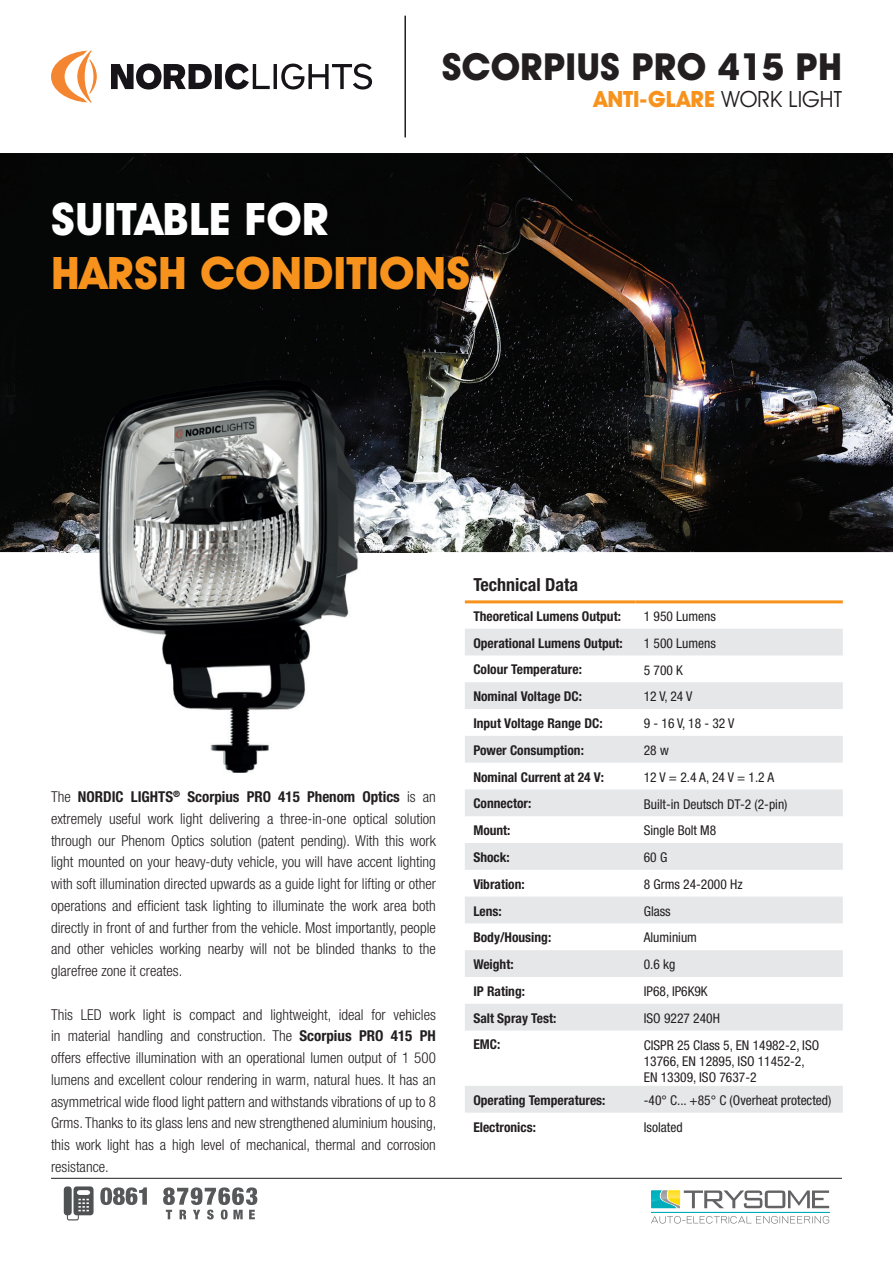
<style>
.page{position:relative;width:893px;height:1263px;background:#fff}
.page>*{position:absolute;margin:0;border:0;box-sizing:border-box;transform-origin:0 0}
.t1{font:700 45px "Avant Garde IT Cby BT";color:#f7931d}
.t2{font:700 45px "Avant Garde IT Cby BT";color:#fff}
.t3{font:700 37.5px "Avant Garde IT Cby BT";color:#231f20}
.t4{font:700 22.5px "Avant Garde IT Cby BT";color:#f7931d}
.t5{font:700 condensed 18px "Helvetica Neue";color:#231f20}
.t6{font:300 condensed 15px/21.8px "Helvetica Neue";color:#231f20;text-align:justify}
.t7{font:condensed 13.5px/16.2px "Helvetica Neue";color:#231f20}
.t8{font:700 condensed 13.5px "Helvetica Neue";color:#231f20}
.s1{font-weight:400;color:#231f20}
.s2{font-weight:700}
</style>
<div class="page">
<img style="left:0;top:153px;width:893px;height:399px">
<img style="left:60px;top:358px;width:367px;height:415px">
<svg style="left:111px;top:64px;width:261px;height:26px"></svg>
<svg style="left:51px;top:50px;width:46px;height:53px"></svg>
<hr style="left:404px;top:16px;width:2px;height:121px;background:#231f20">
<svg style="left:465px;top:629px;width:378px;height:483px"></svg>
<hr style="left:465px;top:600px;width:170px;height:3px;background:#f7931d">
<hr style="left:635px;top:600px;width:208px;height:3px;background:#f7931d">
<svg style="left:100px;top:1187px;width:157px;height:32px"></svg>
<hr style="left:51px;top:1178px;width:791px;height:1px;background:#231f20">
<hr style="left:651px;top:1212px;width:178px;height:1px;background:#00acb9">
<svg style="left:651px;top:1216px;width:178px;height:7px"></svg>
<svg style="left:651px;top:1190px;width:178px;height:18px"></svg>
<svg style="left:64px;top:1186px;width:30px;height:34px"></svg>
<h2 class="t3" style="left:442px;top:44px;width:402px">SCORPIUS PRO 415 PH</h2>
<h3 class="t4" style="left:594px;top:85px;width:250px">ANTI-GLARE <span class="s1">WORK LIGHT</span></h3>
<h1 class="t2" style="left:51px;top:192px;width:280px">SUITABLE FOR</h1>
<h1 class="t1" style="left:51px;top:246px;width:421px">HARSH CONDITIONS</h1>
<p class="t6" style="left:51px;top:786px;width:386px">The <span class="s2">NORDIC LIGHTS</span><sup>®</sup> <span class="s2">Scorpius PRO 415 Phenom Optics</span> is an extremely useful work light delivering a three-in-one optical solution through our Phenom Optics solution (patent pending). With this work light mounted on your heavy-duty vehicle, you will have accent lighting with soft illumination directed upwards as a guide light for lifting or other operations and efficient task lighting to illuminate the work area both directly in front of and further from the vehicle. Most importantly, people and other vehicles working nearby will not be blinded thanks to the glarefree zone it creates.</p>
<p class="t6" style="left:51px;top:1003px;width:387px">This LED work light is compact and lightweight, ideal for vehicles in material handling and construction. The <span class="s2">Scorpius PRO 415 PH </span>offers effective illumination with an operational lumen output of 1 500 lumens and excellent colour rendering in warm, natural hues. It has an asymmetrical wide flood light pattern and withstands vibrations of up to 8<br>Grms. Thanks to its glass lens and new strengthened aluminium housing, this work light has a high level of mechanical, thermal and corrosion resistance.</p>
<p class="t5" style="left:473px;top:574px;width:106px">Technical Data</p>
<p class="t8" style="left:473px;top:608px;width:149px">Theoretical Lumens Output:</p>
<p class="t7" style="left:644px;top:608px;width:74px">1 950 Lumens</p>
<p class="t8" style="left:473px;top:635px;width:151px">Operational Lumens Output:</p>
<p class="t7" style="left:644px;top:635px;width:74px">1 500 Lumens</p>
<p class="t8" style="left:473px;top:661px;width:110px">Colour Temperature:</p>
<p class="t7" style="left:644px;top:662px;width:41px">5 700 K</p>
<p class="t8" style="left:473px;top:688px;width:110px">Nominal Voltage DC:</p>
<p class="t7" style="left:644px;top:688px;width:50px">12 V, 24 V</p>
<p class="t8" style="left:473px;top:715px;width:131px">Input Voltage Range DC:</p>
<p class="t7" style="left:644px;top:715px;width:92px">9 - 16 V, 18 - 32 V</p>
<p class="t8" style="left:473px;top:742px;width:112px">Power Consumption:</p>
<p class="t7" style="left:644px;top:742px;width:26px">28 w</p>
<p class="t8" style="left:473px;top:769px;width:132px">Nominal Current at 24 V:</p>
<p class="t7" style="left:644px;top:769px;width:132px">12 V = 2.4 A, 24 V = 1.2 A</p>
<p class="t8" style="left:473px;top:795px;width:59px">Connector:</p>
<p class="t7" style="left:644px;top:795px;width:145px">Built-in Deutsch DT-2 (2-pin)</p>
<p class="t8" style="left:473px;top:822px;width:39px">Mount:</p>
<p class="t7" style="left:644px;top:822px;width:74px">Single Bolt M8</p>
<p class="t8" style="left:473px;top:849px;width:38px">Shock:</p>
<p class="t7" style="left:644px;top:849px;width:25px">60 G</p>
<p class="t8" style="left:473px;top:876px;width:53px">Vibration:</p>
<p class="t7" style="left:644px;top:876px;width:100px">8 Grms 24-2000 Hz</p>
<p class="t8" style="left:473px;top:902px;width:30px">Lens:</p>
<p class="t7" style="left:644px;top:903px;width:28px">Glass</p>
<p class="t8" style="left:473px;top:929px;width:79px">Body/Housing:</p>
<p class="t7" style="left:644px;top:929px;width:55px">Aluminium</p>
<p class="t8" style="left:473px;top:956px;width:42px">Weight:</p>
<p class="t7" style="left:644px;top:956px;width:33px">0.6 kg</p>
<p class="t8" style="left:473px;top:983px;width:53px">IP Rating:</p>
<p class="t7" style="left:644px;top:983px;width:65px">IP68, IP6K9K</p>
<p class="t8" style="left:473px;top:1010px;width:84px">Salt Spray Test:</p>
<p class="t7" style="left:644px;top:1010px;width:78px">ISO 9227 240H</p>
<p class="t8" style="left:473px;top:1036px;width:28px">EMC:</p>
<p class="t7" style="left:644px;top:1037px;width:177px">CISPR 25 Class 5, EN 14982-2, ISO<br>13766, EN 12895, ISO 11452-2,<br>EN 13309, ISO 7637-2</p>
<p class="t8" style="left:473px;top:1092px;width:134px">Operating Temperatures:</p>
<p class="t7" style="left:644px;top:1092px;width:189px">-40° C... +85° C (Overheat protected)</p>
<p class="t8" style="left:473px;top:1118px;width:64px">Electronics:</p>
<p class="t7" style="left:644px;top:1119px;width:40px">Isolated</p>
</div>
